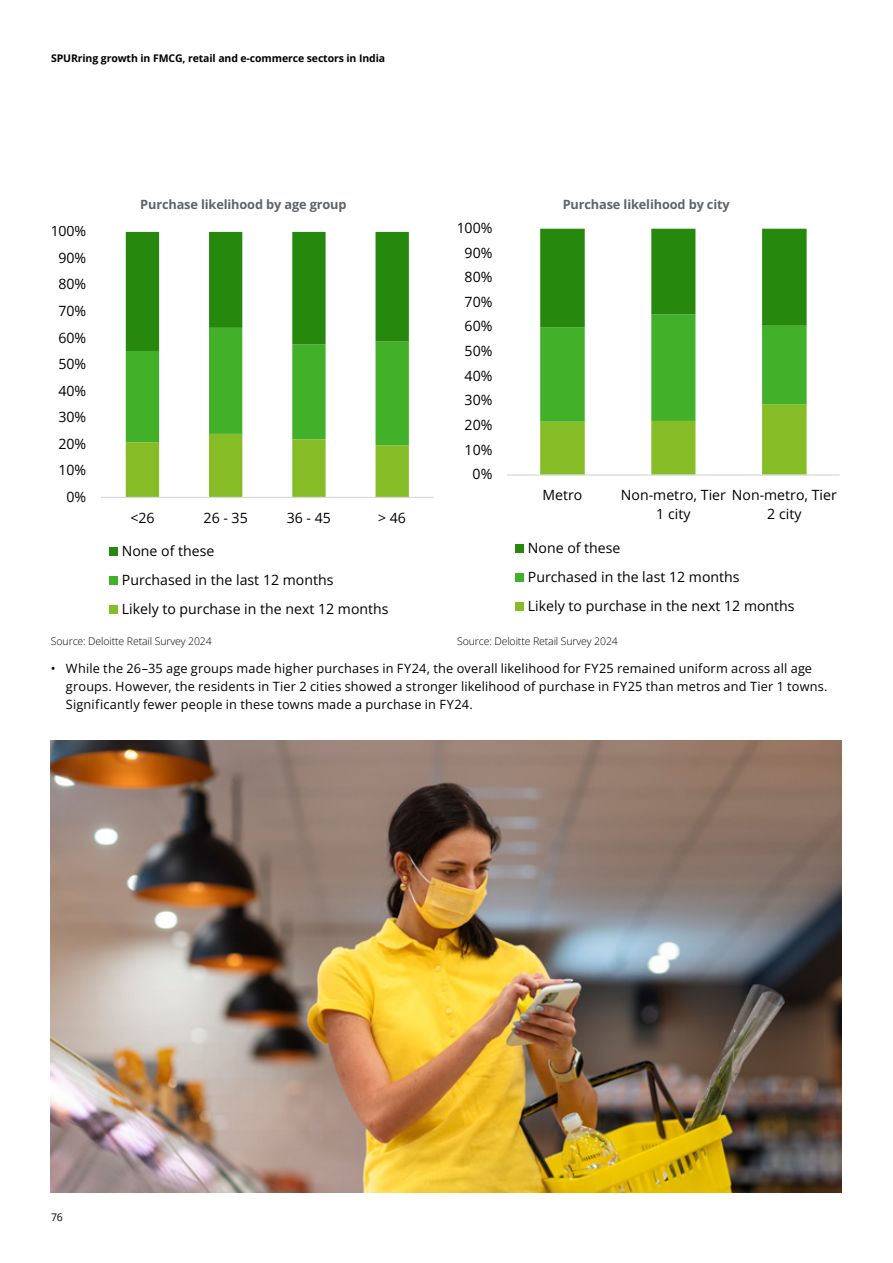
<style>
.page{position:relative;width:893px;height:1263px;background:#fff}
.page>*{position:absolute;margin:0;border:0;box-sizing:border-box;transform-origin:0 0}
.t1{font:14.1px/29px "Open Sans";color:#000}
.t2{font:12.75px/18px "Open Sans";letter-spacing:.015em;color:#000}
.t3{font:700 12.75px "Open Sans";letter-spacing:-.01em;color:#5f636a}
.t4{font:300 10.5px "Open Sans";letter-spacing:-.01em;color:#000}
.t5{font:700 10.5px "Open Sans";letter-spacing:-.01em;color:#000}
.t6{font:10.5px "Open Sans";color:#000}
</style>
<div class="page">
<svg style="left:126px;top:232px;width:283px;height:265px"></svg>
<hr style="left:101px;top:497px;width:333px;height:1px;background:#d9d9d9">
<div style="left:109px;top:547px;width:9px;height:9px;background:#26890d"></div>
<div style="left:109px;top:576px;width:9px;height:9px;background:#43b02a"></div>
<div style="left:109px;top:605px;width:9px;height:9px;background:#86bc25"></div>
<svg style="left:540px;top:229px;width:267px;height:245px"></svg>
<hr style="left:507px;top:474px;width:333px;height:2px;background:#d9d9d9">
<div style="left:516px;top:544px;width:8px;height:9px;background:#26890d"></div>
<div style="left:516px;top:573px;width:8px;height:9px;background:#43b02a"></div>
<div style="left:516px;top:602px;width:8px;height:9px;background:#86bc25"></div>
<img style="left:51px;top:741px;width:791px;height:451px">
<p class="t5" style="left:51px;top:51px;width:336px">SPURring growth in FMCG, retail and e-commerce sectors in India</p>
<p class="t1" style="left:50px;top:216px;width:37px">100%</p>
<p class="t1" style="left:58px;top:243px;width:29px">90%</p>
<p class="t1" style="left:58px;top:269px;width:29px">80%</p>
<p class="t1" style="left:58px;top:296px;width:29px">70%</p>
<p class="t1" style="left:58px;top:323px;width:29px">60%</p>
<p class="t1" style="left:58px;top:349px;width:29px">50%</p>
<p class="t1" style="left:58px;top:376px;width:29px">40%</p>
<p class="t1" style="left:58px;top:402px;width:29px">30%</p>
<p class="t1" style="left:58px;top:429px;width:29px">20%</p>
<p class="t1" style="left:58px;top:455px;width:29px">10%</p>
<p class="t1" style="left:67px;top:482px;width:21px">0%</p>
<p class="t3" style="left:140px;top:195px;width:208px">Purchase likelihood by age group</p>
<p class="t3" style="left:563px;top:195px;width:169px">Purchase likelihood by city</p>
<p class="t1" style="left:456px;top:213px;width:37px">100%</p>
<p class="t1" style="left:465px;top:238px;width:29px">90%</p>
<p class="t1" style="left:465px;top:262px;width:29px">80%</p>
<p class="t1" style="left:465px;top:287px;width:29px">70%</p>
<p class="t1" style="left:465px;top:311px;width:29px">60%</p>
<p class="t1" style="left:465px;top:336px;width:29px">50%</p>
<p class="t1" style="left:465px;top:361px;width:29px">40%</p>
<p class="t1" style="left:465px;top:385px;width:29px">30%</p>
<p class="t1" style="left:465px;top:410px;width:29px">20%</p>
<p class="t1" style="left:465px;top:435px;width:29px">10%</p>
<p class="t1" style="left:130px;top:503px;width:26px">&lt;26</p>
<p class="t1" style="left:204px;top:503px;width:46px">26 - 35</p>
<p class="t1" style="left:287px;top:503px;width:46px">36 - 45</p>
<p class="t1" style="left:378px;top:503px;width:29px">&gt; 46</p>
<p class="t1" style="left:122px;top:536px;width:268px">None of these<br>Purchased in the last 12 months<br>Likely to purchase in the next 12 months</p>
<p class="t1" style="left:473px;top:459px;width:21px">0%</p>
<p class="t1" style="left:542px;top:480px;width:41px">Metro</p>
<p class="t1" style="left:656px;top:485px;width:182px;line-height:19.2px;text-indent:-35px">Non-metro, Tier Non-metro, Tier<br>1 city</p>
<p class="t1" style="left:767px;top:499px;width:36px">2 city</p>
<p class="t1" style="left:528px;top:533px;width:268px">None of these<br>Purchased in the last 12 months<br>Likely to purchase in the next 12 months</p>
<p class="t4" style="left:51px;top:633px;width:162px">Source: Deloitte Retail Survey 2024</p>
<p class="t4" style="left:457px;top:633px;width:162px">Source: Deloitte Retail Survey 2024</p>
<p class="t2" style="left:66px;top:659px;width:763px;text-indent:-15px">• While the 26–35 age groups made higher purchases in FY24, the overall likelihood for FY25 remained uniform across all age groups. However, the residents in Tier 2 cities showed a stronger likelihood of purchase in FY25 than metros and Tier 1 towns.<br>Significantly fewer people in these towns made a purchase in FY24.</p>
<p class="t6" style="left:51px;top:1210px;width:13px">76</p>
</div>
